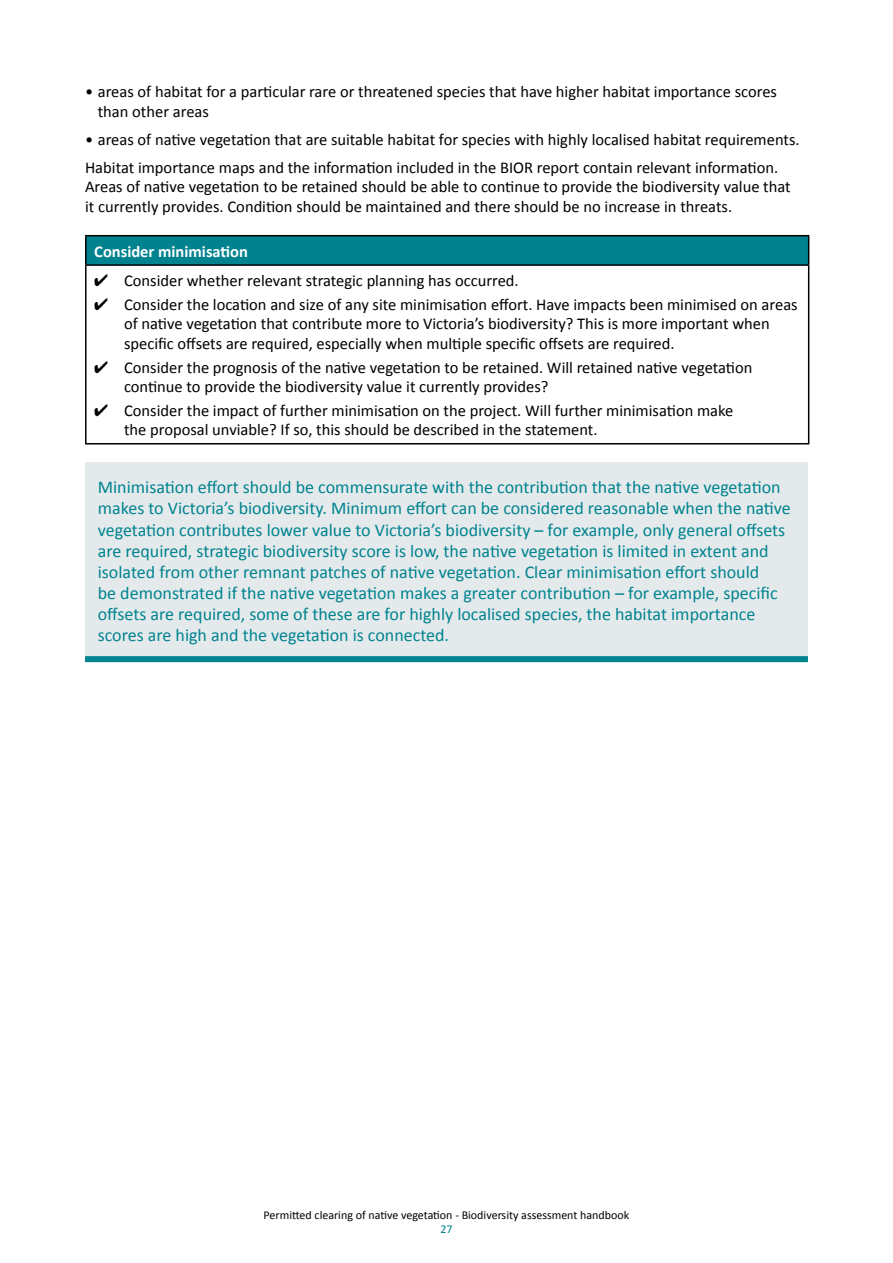
<style>
.page{position:relative;width:893px;height:1263px;background:#fff}
.page>*{position:absolute;margin:0;border:0;box-sizing:border-box;transform-origin:0 0}
.t1{font:18px/21px "Calibri";color:#00838f}
.t2{font:16.5px/19.5px "Calibri";color:#000}
.t3{font:700 16.5px "Calibri";color:#fff}
.t4{font:12px "Calibri";color:#000}
.t5{font:12px "Calibri";color:#00838f}
</style>
<div class="page">
<div style="left:86px;top:236px;width:723px;height:29px;background:#00838f"></div>
<hr style="left:85px;top:266px;width:2px;height:177px;background:#000">
<hr style="left:808px;top:266px;width:1px;height:177px;background:#000">
<hr style="left:85px;top:443px;width:724px;height:1px;background:#000">
<hr style="left:85px;top:235px;width:724px;height:1px;background:#000">
<hr style="left:85px;top:236px;width:2px;height:28px;background:#000">
<svg style="left:808px;top:236px;width:1px;height:28px"></svg>
<hr style="left:85px;top:264px;width:724px;height:2px;background:#000">
<div style="left:85px;top:462px;width:723px;height:196px;background:#e4eaec"></div>
<div style="left:85px;top:656px;width:723px;height:6px;background:#00838f"></div>
<p class="t2" style="left:98px;top:82px;width:681px;text-indent:-13px">• areas of habitat for a particular rare or threatened species that have higher habitat importance scores than other areas</p>
<p class="t2" style="left:85px;top:125px;width:716px;line-height:28px">• areas of native vegetation that are suitable habitat for species with highly localised habitat requirements.<br>Habitat importance maps and the information included in the BIOR report contain relevant information.</p>
<p class="t2" style="left:85px;top:177px;width:707px">Areas of native vegetation to be retained should be able to continue to provide the biodiversity value that it currently provides. Condition should be maintained and there should be no increase in threats.</p>
<p class="t3" style="left:94px;top:241px;width:155px">Consider minimisation</p>
<p class="t2" style="left:94px;top:271px;width:426px">✔ Consider whether relevant strategic planning has occurred.</p>
<p class="t2" style="left:124px;top:295px;width:675px;text-indent:-30px">✔ Consider the location and size of any site minimisation effort. Have impacts been minimised on areas of native vegetation that contribute more to Victoria’s biodiversity? This is more important when specific offsets are required, especially when multiple specific offsets are required.</p>
<p class="t2" style="left:124px;top:357px;width:630px;text-indent:-30px">✔ Consider the prognosis of the native vegetation to be retained. Will retained native vegetation continue to provide the biodiversity value it currently provides?</p>
<p class="t2" style="left:124px;top:401px;width:611px;text-indent:-30px">✔ Consider the impact of further minimisation on the project. Will further minimisation make the proposal unviable? If so, this should be described in the statement.</p>
<p class="t1" style="left:98px;top:477px;width:695px">Minimisation effort should be commensurate with the contribution that the native vegetation makes to Victoria’s biodiversity. Minimum effort can be considered reasonable when the native vegetation contributes lower value to Victoria’s biodiversity – for example, only general offsets are required, strategic biodiversity score is low, the native vegetation is limited in extent and isolated from other remnant patches of native vegetation. Clear minimisation effort should<br>be demonstrated if the native vegetation makes a greater contribution – for example, specific offsets are required, some of these are for highly localised species, the habitat importance scores are high and the vegetation is connected.</p>
<p class="t4" style="left:264px;top:1207px;width:367px">Permitted clearing of native vegetation - Biodiversity assessment handbook</p>
<p class="t5" style="left:440px;top:1222px;width:14px">27</p>
</div>
